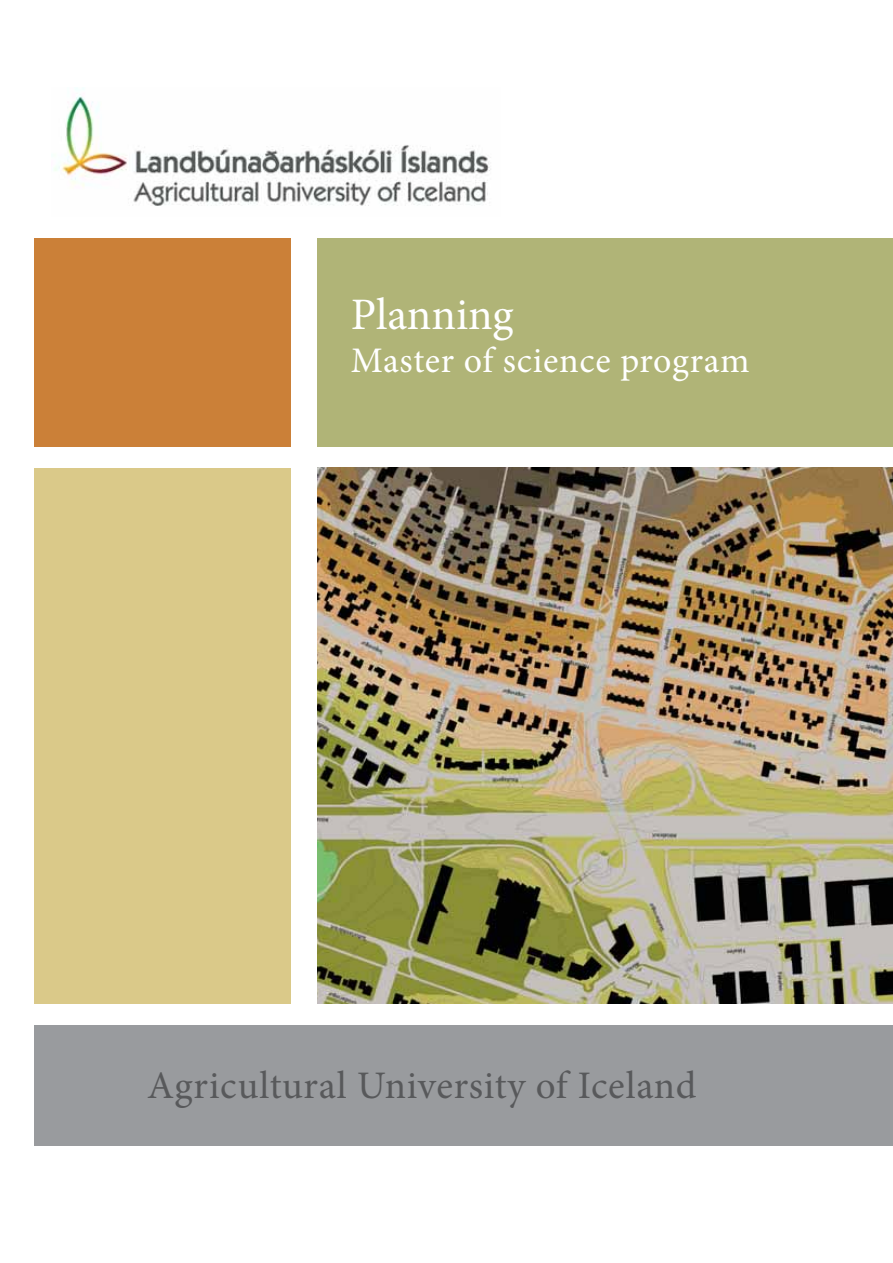
<style>
.page{position:relative;width:893px;height:1263px;background:#fff}
.page>*{position:absolute;margin:0;border:0;box-sizing:border-box;transform-origin:0 0}
.t1{font:45px "Minion Pro";color:#fff}
.t2{font:39px "Minion Pro";letter-spacing:.02em;color:#58595b}
.t3{font:36px "Minion Pro";letter-spacing:.02em;color:#fff}
</style>
<div class="page">
<img style="left:317px;top:468px;width:576px;height:535px">
<div style="left:34px;top:238px;width:257px;height:208px;background:#cb8038"></div>
<div style="left:34px;top:468px;width:257px;height:535px;background:#dac989"></div>
<div style="left:34px;top:1025px;width:859px;height:121px;background:#999b9e"></div>
<div style="left:317px;top:238px;width:576px;height:208px;background:#b0b477"></div>
<img style="left:54px;top:88px;width:437px;height:118px">
<p class="t1" style="left:351px;top:296px;width:164px">Planning</p>
<p class="t3" style="left:351px;top:346px;width:400px">Master of science program</p>
<p class="t2" style="left:147px;top:1070px;width:551px">Agricultural University of Iceland</p>
</div>
